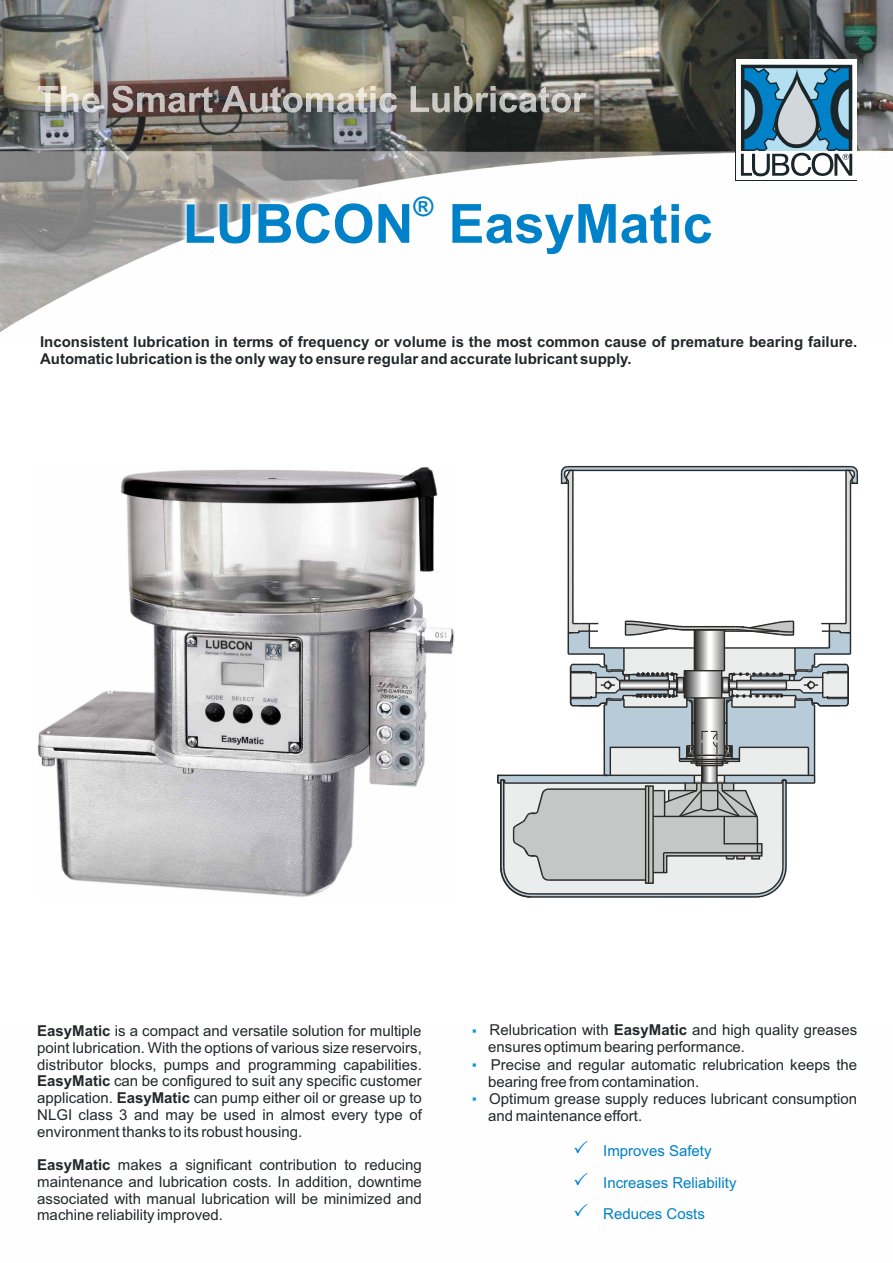
<style>
.page{position:relative;width:893px;height:1263px;background:#fff}
.page>*{position:absolute;margin:0;border:0;box-sizing:border-box;transform-origin:0 0}
.t1{font:700 54px "Arial";color:#0081c8}
.t2{font:700 27px "Arial";color:#0081c8}
.t3{font:15px/16.8px "Arial";color:#22282a;text-align:justify}
.t4{font:700 15px/16.8px "Arial";color:#22282a}
.t5{font:15px/31.3px "Arial";color:#0081c8}
.s1{font-weight:700}
</style>
<div class="page">
<img style="left:0;top:0;width:893px;height:332px">
<img style="left:38px;top:86px;width:175px;height:27px">
<img style="left:38px;top:467px;width:416px;height:430px">
<svg style="left:497px;top:465px;width:361px;height:433px"></svg>
<img style="left:174px;top:188px;width:546px;height:75px">
<svg style="left:736px;top:60px;width:121px;height:120px"></svg>
<svg style="left:741px;top:65px;width:111px;height:111px;background:#6893a8"></svg>
<h2 class="t2" style="left:414px;top:196px;width:21px">®</h2>
<h1 class="t1" style="left:183px;top:203px;width:531px">LUBCON EasyMatic</h1>
<p class="t4" style="left:40px;top:335px;width:819px">Inconsistent lubrication in terms of frequency or volume is the most common cause of premature bearing failure.<br>Automatic lubrication is the only way to ensure regular and accurate lubricant supply.</p>
<p class="t3" style="left:37px;top:1024px;width:386px"><span class="s1">EasyMatic</span> is a compact and versatile solution for multiple point lubrication. With the options of various size reservoirs, distributor blocks, pumps and programming capabilities.<br><span class="s1">EasyMatic</span> can be configured to suit any specific customer application. <span class="s1">EasyMatic</span> can pump either oil or grease up to NLGI class 3 and may be used in almost every type of environment thanks to its robust housing.</p>
<p class="t3" style="left:37px;top:1158px;width:386px"><span class="s1">EasyMatic</span> makes a significant contribution to reducing maintenance and lubrication costs. In addition, downtime associated with manual lubrication will be minimized and machine reliability improved.</p>
<p class="t3" style="left:488px;top:1023px;width:370px;text-align:left">Relubrication with <span class="s1">EasyMatic</span> and high quality greases ensures optimum bearing performance.<br>Precise and regular automatic relubrication keeps the bearing free from contamination.<br>Optimum grease supply reduces lubricant consumption and maintenance effort.</p>
<p class="t5" style="left:603px;top:1137px;width:135px">Improves Safety<br>Increases Reliability<br>Reduces Costs</p>
</div>
